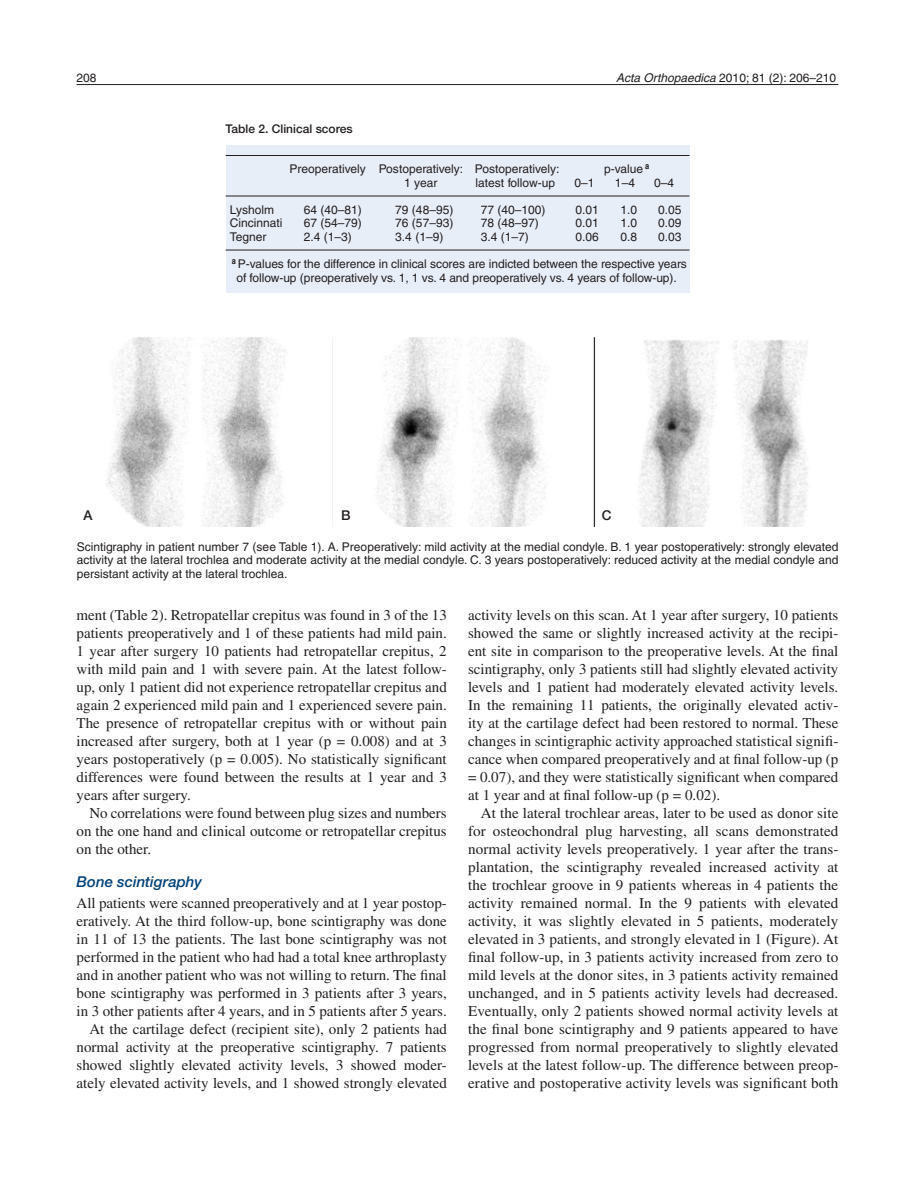
<style>
.page{position:relative;width:915px;height:1191px;background:#fff}
.page>*{position:absolute;margin:0;border:0;box-sizing:border-box;transform-origin:0 0}
._5-Brödtext{font:15px/18px "Times";color:#231f20;text-align:justify}
._4-Brödstart{font:15px/18px "Times";color:#231f20;text-align:justify}
._3-Underrubrik{font:italic 500 15px "Helvetica Neue";color:#004279}
._9-Tabellhuvud{font:500 13.5px "Helvetica Neue";color:#231f20}
.Tabelltext{font:12px "Helvetica";letter-spacing:-.005em;color:#231f20}
._6-Figurtext{font:12px/13.5px "Helvetica";color:#231f20;text-align:justify}
._9-Tabellhuvud-2{font:500 12px "Helvetica Neue";color:#231f20}
.s1{font-style:italic}
</style>
<div class="page">
<hr style="left:77px;top:84px;width:761px;height:1px;background:#231f20">
<div style="left:225px;top:146px;width:464px;height:147px;background:#e8eef8"></div>
<hr style="left:225px;top:155px;width:464px;height:1px;background:#231f20">
<hr style="left:225px;top:196px;width:464px;height:1px;background:#231f20">
<hr style="left:225px;top:250px;width:464px;height:1px;background:#231f20">
<img style="left:105px;top:337px;width:703px;height:189px">
<hr style="left:332px;top:335px;width:3px;height:197px;background:#fff">
<p class="_6-Figurtext" style="left:77px;top:71px;width:22px">208</p>
<p class="_6-Figurtext" style="left:615px;top:71px;width:222px"><span class="s1">Acta Orthopaedica</span> 2010; 81 (2): 206–210</p>
<p class="_9-Tabellhuvud-2" style="left:225px;top:121px;width:128px">Table 2. Clinical scores</p>
<p class="Tabelltext" style="left:289px;top:162px;width:271px">Preoperatively Postoperatively: Postoperatively:</p>
<p class="Tabelltext" style="left:604px;top:162px;width:47px">p-value <sup>a</sup></p>
<p class="Tabelltext" style="left:404px;top:176px;width:35px">1 year</p>
<p class="Tabelltext" style="left:475px;top:176px;width:81px">latest follow-up</p>
<p class="Tabelltext" style="left:574px;top:176px;width:22px">0–1</p>
<p class="Tabelltext" style="left:614px;top:176px;width:22px">1–4</p>
<p class="Tabelltext" style="left:653px;top:176px;width:22px">0–4</p>
<p class="Tabelltext" style="left:230px;top:203px;width:46px">Lysholm</p>
<p class="Tabelltext" style="left:303px;top:203px;width:60px">64 (40–81)</p>
<p class="Tabelltext" style="left:395px;top:203px;width:60px">79 (48–95)</p>
<p class="Tabelltext" style="left:480px;top:203px;width:66px">77 (40–100)</p>
<p class="Tabelltext" style="left:575px;top:203px;width:25px">0.01</p>
<p class="Tabelltext" style="left:620px;top:203px;width:18px">1.0</p>
<p class="Tabelltext" style="left:657px;top:203px;width:25px">0.05</p>
<p class="Tabelltext" style="left:230px;top:216px;width:54px">Cincinnati</p>
<p class="Tabelltext" style="left:303px;top:216px;width:60px">67 (54–79)</p>
<p class="Tabelltext" style="left:395px;top:216px;width:60px">76 (57–93)</p>
<p class="Tabelltext" style="left:480px;top:216px;width:60px">78 (48–97)</p>
<p class="Tabelltext" style="left:575px;top:216px;width:25px">0.01</p>
<p class="Tabelltext" style="left:620px;top:216px;width:18px">1.0</p>
<p class="Tabelltext" style="left:657px;top:216px;width:25px">0.09</p>
<p class="Tabelltext" style="left:230px;top:230px;width:38px">Tegner</p>
<p class="Tabelltext" style="left:303px;top:230px;width:50px">2.4 (1–3)</p>
<p class="Tabelltext" style="left:395px;top:230px;width:50px">3.4 (1–9)</p>
<p class="Tabelltext" style="left:480px;top:230px;width:50px">3.4 (1–7)</p>
<p class="Tabelltext" style="left:575px;top:230px;width:25px">0.06</p>
<p class="Tabelltext" style="left:620px;top:230px;width:18px">0.8</p>
<p class="Tabelltext" style="left:657px;top:230px;width:25px">0.03</p>
<p class="Tabelltext" style="left:232px;top:257px;width:456px"><sup>a</sup> P-values for the difference in clinical scores are indicted between the respective years</p>
<p class="Tabelltext" style="left:236px;top:270px;width:442px">of follow-up (preoperatively vs. 1, 1 vs. 4 and preoperatively vs. 4 years of follow-up).</p>
<p class="_9-Tabellhuvud" style="left:83px;top:507px;width:11px">A</p>
<p class="_9-Tabellhuvud" style="left:341px;top:507px;width:11px">B</p>
<p class="_9-Tabellhuvud" style="left:601px;top:507px;width:11px">C</p>
<p class="_6-Figurtext" style="left:77px;top:540px;width:763px">Scintigraphy in patient number 7 (see Table 1). A. Preoperatively: mild activity at the medial condyle. B. 1 year postoperatively: strongly elevated activity at the lateral trochlea and moderate activity at the medial condyle. C. 3 years postoperatively: reduced activity at the medial condyle and persistant activity at the lateral trochlea.</p>
<p class="_4-Brödstart" style="left:77px;top:605px;width:371px">ment (Table 2). Retropatellar crepitus was found in 3 of the 13 patients preoperatively and 1 of these patients had mild pain.<br>1 year after surgery 10 patients had retropatellar crepitus, 2 with mild pain and 1 with severe pain. At the latest follow&shy;up, only 1 patient did not experience retropatellar crepitus and again 2 experienced mild pain and 1 experienced severe pain.<br>The presence of retropatellar crepitus with or without pain increased after surgery, both at 1 year (p = 0.008) and at 3 years postoperatively (p = 0.005). No statistically significant differences were found between the results at 1 year and 3 years after surgery.</p>
<p class="_5-Brödtext" style="left:77px;top:803px;width:371px;text-indent:13px">No correlations were found between plug sizes and numbers on the one hand and clinical outcome or retropatellar crepitus on the other.</p>
<p class="_3-Underrubrik" style="left:77px;top:872px;width:127px">Bone scintigraphy</p>
<p class="_4-Brödstart" style="left:77px;top:893px;width:371px">All patients were scanned preoperatively and at 1 year postop&shy;eratively. At the third follow-up, bone scintigraphy was done in 11 of 13 the patients. The last bone scintigraphy was not performed in the patient who had had a total knee arthroplasty and in another patient who was not willing to return. The final bone scintigraphy was performed in 3 patients after 3 years, in 3 other patients after 4 years, and in 5 patients after 5 years.</p>
<p class="_5-Brödtext" style="left:77px;top:1019px;width:371px;text-indent:13px">At the cartilage defect (recipient site), only 2 patients had normal activity at the preoperative scintigraphy. 7 patients showed slightly elevated activity levels, 3 showed moder&shy;ately elevated activity levels, and 1 showed strongly elevated</p>
<p class="_5-Brödtext" style="left:468px;top:605px;width:371px">activity levels on this scan. At 1 year after surgery, 10 patients showed the same or slightly increased activity at the recipi&shy;ent site in comparison to the preoperative levels. At the final scintigraphy, only 3 patients still had slightly elevated activity levels and 1 patient had moderately elevated activity levels.<br>In the remaining 11 patients, the originally elevated activ&shy;ity at the cartilage defect had been restored to normal. These changes in scintigraphic activity approached statistical signifi&shy;cance when compared preoperatively and at final follow-up (p = 0.07), and they were statistically significant when compared at 1 year and at final follow-up (p = 0.02).</p>
<p class="_5-Brödtext" style="left:468px;top:803px;width:371px;text-indent:13px">At the lateral trochlear areas, later to be used as donor site for osteochondral plug harvesting, all scans demonstrated normal activity levels preoperatively. 1 year after the trans&shy;plantation, the scintigraphy revealed increased activity at the trochlear groove in 9 patients whereas in 4 patients the activity remained normal. In the 9 patients with elevated activity, it was slightly elevated in 5 patients, moderately elevated in 3 patients, and strongly elevated in 1 (Figure). At final follow-up, in 3 patients activity increased from zero to mild levels at the donor sites, in 3 patients activity remained unchanged, and in 5 patients activity levels had decreased.<br>Eventually, only 2 patients showed normal activity levels at the final bone scintigraphy and 9 patients appeared to have progressed from normal preoperatively to slightly elevated levels at the latest follow-up. The difference between preop&shy;erative and postoperative activity levels was significant both</p>
</div>
